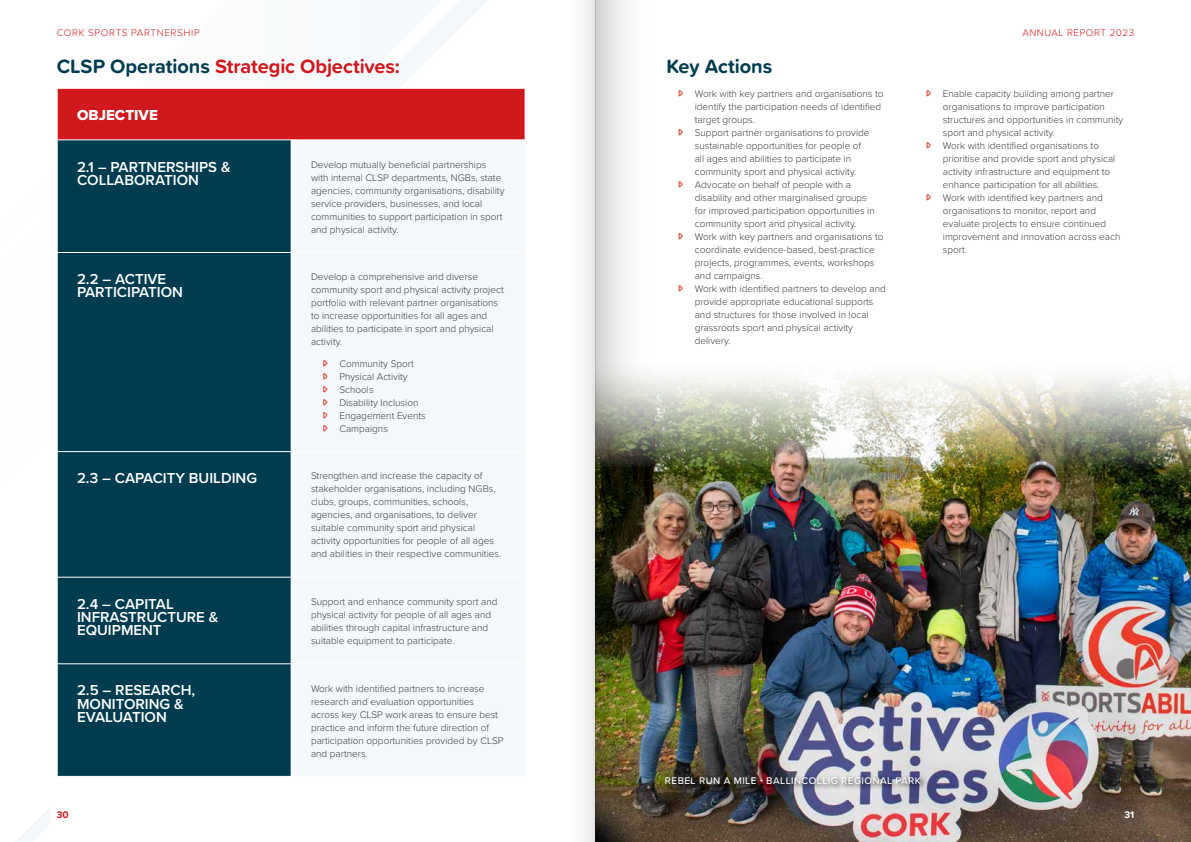
<style>
.page{position:relative;width:1191px;height:842px;background:#fff}
.page>*{position:absolute;margin:0;border:0;box-sizing:border-box;transform-origin:0 0}
.t1{font:700 20px "Proxima Soft";letter-spacing:-.005em;color:#d0181d}
.t2{font:700 20px "Proxima Soft";letter-spacing:-.005em;color:#003c50}
.t3{font:600 15px/13px "Proxima Nova";color:#fff}
.t4{font:15px "Proxima Nova Extrabld";color:#fff}
.t5{font:300 10px/13px "Proxima Nova";color:#3c3c3b}
.t6{font:500 10px "Proxima Soft";letter-spacing:.04em;color:#fff}
.t7{font:300 10px "Proxima Soft";letter-spacing:.05em;color:#d0181d}
.t8{font:700 10px "Proxima Soft";color:#d0181d}
.t9{font:700 10px "Proxima Soft";color:#fff}
.s1{color:#003c50}
</style>
<div class="page">
<svg style="left:16px;top:808px;width:34px;height:34px"></svg>
<svg style="left:464px;top:0;width:23px;height:23px"></svg>
<div style="left:57px;top:88px;width:468px;height:52px;background:#d0181d"></div>
<div style="left:58px;top:140px;width:233px;height:636px;background:#003c50"></div>
<div style="left:292px;top:141px;width:232px;height:634px;background:#f4f8fb"></div>
<hr style="left:57px;top:88px;width:234px;height:1px;background:#fff">
<hr style="left:57px;top:89px;width:1px;height:50px;background:#fff">
<hr style="left:291px;top:88px;width:234px;height:1px;background:#fff">
<hr style="left:524px;top:89px;width:1px;height:50px;background:#fff">
<hr style="left:57px;top:139px;width:234px;height:1px;background:#fff">
<hr style="left:291px;top:139px;width:234px;height:1px;background:#fff">
<hr style="left:57px;top:252px;width:234px;height:1px;background:#fff">
<hr style="left:291px;top:252px;width:234px;height:1px;background:#fff">
<hr style="left:57px;top:451px;width:234px;height:1px;background:#fff">
<hr style="left:291px;top:451px;width:234px;height:1px;background:#fff">
<hr style="left:57px;top:577px;width:234px;height:1px;background:#fff">
<hr style="left:291px;top:577px;width:234px;height:1px;background:#fff">
<hr style="left:57px;top:663px;width:234px;height:1px;background:#fff">
<hr style="left:291px;top:663px;width:234px;height:1px;background:#fff">
<img style="left:652px;top:375px;width:539px;height:467px">
<div style="left:663px;top:774px;width:264px;height:17px;background:#000;opacity:.9"></div>
<img style="left:595px;top:0;width:57px;height:842px">
<div style="left:565px;top:0;width:30px;height:842px;background:linear-gradient(to right,#fff,#eaeaea)"></div>
<svg style="left:323px;top:360px;width:4px;height:6px"></svg>
<svg style="left:323px;top:373px;width:4px;height:6px"></svg>
<svg style="left:323px;top:386px;width:4px;height:6px"></svg>
<svg style="left:323px;top:399px;width:4px;height:6px"></svg>
<svg style="left:323px;top:412px;width:4px;height:6px"></svg>
<svg style="left:323px;top:425px;width:4px;height:6px"></svg>
<p class="t7" style="left:57px;top:25px;width:145px">CORK SPORTS PARTNERSHIP</p>
<p class="t7" style="left:1022px;top:25px;width:113px">ANNUAL REPORT 2023</p>
<h1 class="t1" style="left:57px;top:51px;width:345px"><span class="s1">CLSP Operations</span> Strategic Objectives:</h1>
<h2 class="t4" style="left:77px;top:104px;width:82px">OBJECTIVE</h2>
<h2 class="t3" style="left:77px;top:160px;width:155px">2.1 – PARTNERSHIPS &amp;<br>COLLABORATION</h2>
<p class="t5" style="left:311px;top:157px;width:195px">Develop mutually beneficial partnerships with internal CLSP departments, NGBs, state agencies, community organisations, disability service providers, businesses, and local communities to support participation in sport and physical activity.</p>
<h2 class="t3" style="left:77px;top:272px;width:107px">2.2 – ACTIVE<br>PARTICIPATION</h2>
<p class="t5" style="left:311px;top:270px;width:194px">Develop a comprehensive and diverse community sport and physical activity project portfolio with relevant partner organisations to increase opportunities for all ages and abilities to participate in sport and physical activity.</p>
<p class="t5" style="left:339px;top:356px;width:88px">Community Sport<br>Physical Activity<br>Schools<br>Disability Inclusion<br>Engagement Events<br>Campaigns</p>
<h2 class="t3" style="left:77px;top:471px;width:182px">2.3 – CAPACITY BUILDING</h2>
<p class="t5" style="left:311px;top:469px;width:192px">Strengthen and increase the capacity of stakeholder organisations, including NGBs, clubs, groups, communities, schools, agencies, and organisations, to deliver suitable community sport and physical activity opportunities for people of all ages and abilities in their respective communities.</p>
<h2 class="t3" style="left:77px;top:597px;width:143px">2.4 – CAPITAL<br>INFRASTRUCTURE &amp;<br>EQUIPMENT</h2>
<p class="t5" style="left:311px;top:594px;width:188px">Support and enhance community sport and physical activity for people of all ages and abilities through capital infrastructure and suitable equipment to participate.</p>
<h2 class="t3" style="left:77px;top:683px;width:120px">2.5 – RESEARCH,<br>MONITORING &amp;<br>EVALUATION</h2>
<p class="t5" style="left:311px;top:681px;width:194px">Work with identified partners to increase research and evaluation opportunities across key CLSP work areas to ensure best practice and inform the future direction of participation opportunities provided by CLSP and partners.</p>
<h1 class="t2" style="left:666px;top:51px;width:107px">Key Actions</h1>
<p class="t5" style="left:694px;top:86px;width:193px">Work with key partners and organisations to identify the participation needs of identified target groups.<br>Support partner organisations to provide sustainable opportunities for people of<br>all ages and abilities to participate in community sport and physical activity.<br>Advocate on behalf of people with a disability and other marginalised groups<br>for improved participation opportunities in community sport and physical activity.<br>Work with key partners and organisations to coordinate evidence-based, best-practice projects, programmes, events, workshops and campaigns.<br>Work with identified partners to develop and provide appropriate educational supports and structures for those involved in local grassroots sport and physical activity delivery.</p>
<p class="t5" style="left:943px;top:86px;width:182px">Enable capacity building among partner organisations to improve participation structures and opportunities in community sport and physical activity.<br>Work with identified organisations to prioritise and provide sport and physical activity infrastructure and equipment to enhance participation for all abilities.<br>Work with identified key partners and organisations to monitor, report and evaluate projects to ensure continued improvement and innovation across each sport.</p>
<p class="t6" style="left:665px;top:773px;width:257px">REBEL RUN A MILE - BALLINCOLLIG REGIONAL PARK</p>
<p class="t8" style="left:57px;top:807px;width:14px">30</p>
<p class="t9" style="left:1124px;top:807px;width:11px">31</p>
</div>
